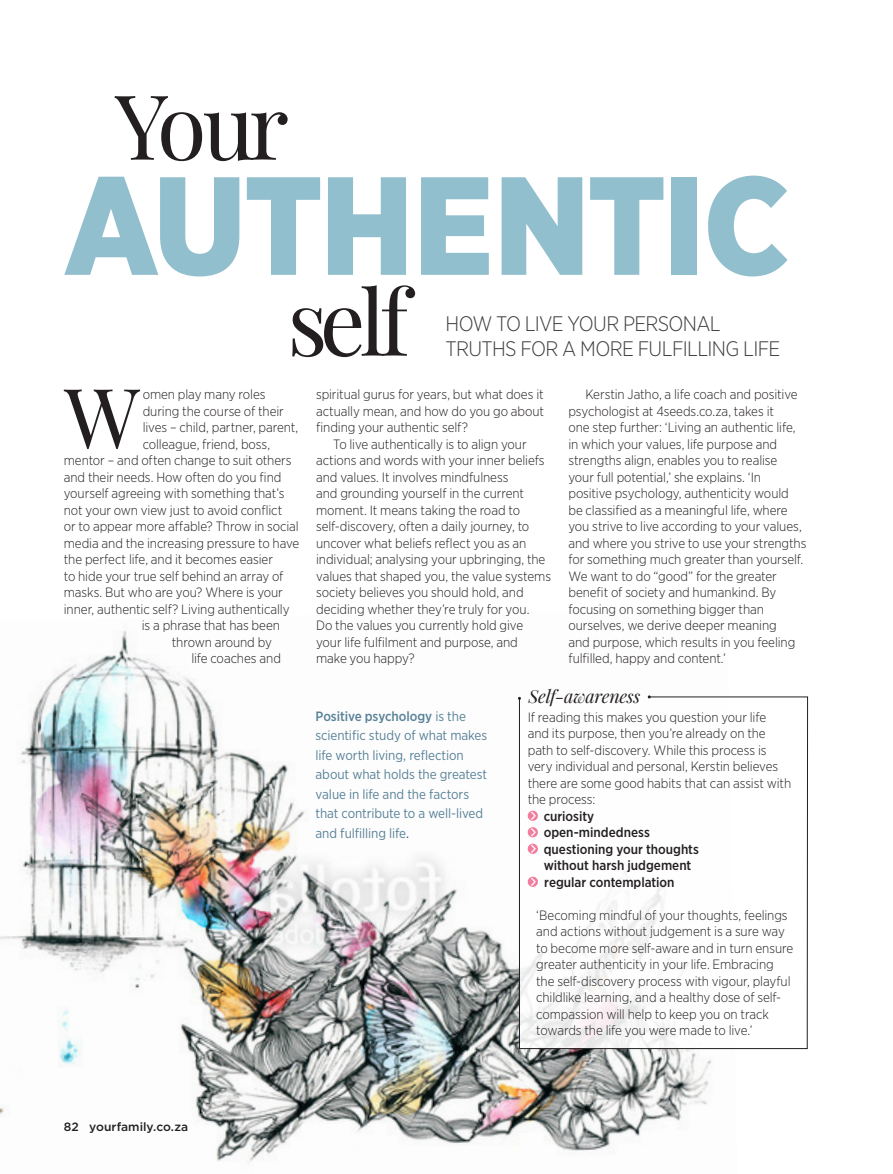
<style>
.page{position:relative;width:893px;height:1174px;background:#fff}
.page>*{position:absolute;margin:0;border:0;box-sizing:border-box;transform-origin:0 0}
.bodytext_no_indent{font:900 139.35px "Gotham Narrow";letter-spacing:-.015em;color:#92bfce}
.bodytext_no_indent-2{font:90px "Playfair Display";letter-spacing:-.065em;color:#231f20}
.bodytext_no_indent-3{font:83.4px "Playfair Display";color:#231f20}
.intro_after_headline{font:300 21px "Gotham Narrow";letter-spacing:-.035em;color:#3e3e3f}
.bodytext_no_indent-4{font:italic 18px "Playfair Display";letter-spacing:-.015em;color:#231f20}
.bodytext_no_indent-5{font:300 13.5px/16.5px "Gotham Narrow";letter-spacing:-.005em;color:#231f20}
.bodytext_with_indent{font:300 13.5px/16.5px "Gotham Narrow";letter-spacing:-.005em;color:#231f20}
.bodytext_no_indent-6{font:13.5px/19.5px "Gotham Narrow";letter-spacing:-.01em;color:#598298}
.bodytext_no_indent-7{font:500 13.5px/16.5px "Gotham Narrow";color:#231f20}
.caption_larger{font:500 12px "Gotham";color:#231f20}
.s1{font-weight:500}
.s2{color:#1c587a}
</style>
<div class="page">
<img style="left:0;top:630px;width:737px;height:533px">
<svg style="left:519px;top:696px;width:289px;height:353px"></svg>
<svg style="left:528px;top:810px;width:10px;height:11px"></svg>
<svg style="left:528px;top:827px;width:10px;height:10px"></svg>
<svg style="left:528px;top:843px;width:10px;height:11px"></svg>
<svg style="left:528px;top:876px;width:10px;height:11px"></svg>
<p class="bodytext_no_indent-2" style="left:115px;top:70px;width:175px">Your</p>
<p class="bodytext_no_indent" style="left:64px;top:134px;width:727px">AUTHENTIC</p>
<p class="intro_after_headline" style="left:446px;top:310px;width:277px">HOW TO LIVE YOUR PERSONAL</p>
<p class="intro_after_headline" style="left:446px;top:336px;width:336px">TRUTHS FOR A MORE FULFILLING LIFE</p>
<p class="bodytext_no_indent-2" style="left:287px;top:266px;width:124px">self</p>
<p class="bodytext_no_indent-3" style="left:64px;top:365px;width:77px">W</p>
<p class="bodytext_no_indent-5" style="left:143px;top:386px;width:124px">omen play many roles</p>
<p class="bodytext_no_indent-5" style="left:143px;top:402px;width:143px">during the course of their</p>
<p class="bodytext_no_indent-5" style="left:143px;top:419px;width:157px">lives – child, partner, parent,</p>
<p class="bodytext_no_indent-5" style="left:143px;top:435px;width:129px">colleague, friend, boss,</p>
<p class="bodytext_no_indent-5" style="left:64px;top:452px;width:229px">mentor – and often change to suit others</p>
<p class="bodytext_no_indent-5" style="left:64px;top:468px;width:219px">and their needs. How often do you find</p>
<p class="bodytext_no_indent-5" style="left:64px;top:485px;width:222px">yourself agreeing with something that’s</p>
<p class="bodytext_no_indent-5" style="left:64px;top:501px;width:220px">not your own view just to avoid conflict</p>
<p class="bodytext_no_indent-5" style="left:64px;top:518px;width:236px">or to appear more affable? Throw in social</p>
<p class="bodytext_no_indent-5" style="left:64px;top:534px;width:237px">media and the increasing pressure to have</p>
<p class="bodytext_no_indent-5" style="left:64px;top:551px;width:211px">the perfect life, and it becomes easier</p>
<p class="bodytext_no_indent-5" style="left:64px;top:567px;width:221px">to hide your true self behind an array of</p>
<p class="bodytext_no_indent-5" style="left:64px;top:584px;width:221px">masks. But who are you? Where is your</p>
<p class="bodytext_no_indent-5" style="left:64px;top:600px;width:227px">inner, authentic self? Living authentically</p>
<p class="bodytext_no_indent-5" style="left:142px;top:617px;width:140px">is a phrase that has been</p>
<p class="bodytext_no_indent-5" style="left:172px;top:633px;width:102px">thrown around by</p>
<p class="bodytext_no_indent-5" style="left:191px;top:650px;width:91px">life coaches and</p>
<p class="bodytext_no_indent-5" style="left:316px;top:386px;width:230px;text-align:justify">spiritual gurus for years, but what does it actually mean, and how do you go about finding your authentic self?</p>
<p class="bodytext_with_indent" style="left:316px;top:435px;width:236px;text-indent:17px">To live authentically is to align your actions and words with your inner beliefs and values. It involves mindfulness<br>and grounding yourself in the current moment. It means taking the road to self-discovery, often a daily journey, to uncover what beliefs reflect you as an individual; analysing your upbringing, the values that shaped you, the value systems society believes you should hold, and deciding whether they’re truly for you.<br>Do the values you currently hold give your life fulfilment and purpose, and make you happy?</p>
<p class="bodytext_with_indent" style="left:568px;top:386px;width:239px;text-indent:17px">Kerstin Jatho, a life coach and positive psychologist at 4seeds.co.za, takes it<br>one step further: ‘Living an authentic life, in which your values, life purpose and strengths align, enables you to realise<br>your full potential,’ she explains. ‘In positive psychology, authenticity would be classified as a meaningful life, where you strive to live according to your values, and where you strive to use your strengths for something much greater than yourself.<br>We want to do “good” for the greater benefit of society and humankind. By focusing on something bigger than ourselves, we derive deeper meaning<br>and purpose, which results in you feeling fulfilled, happy and content.’</p>
<p class="bodytext_no_indent-4" style="left:529px;top:684px;width:113px">Self-awareness</p>
<p class="bodytext_no_indent-6" style="left:316px;top:706px;width:173px"><span class="s1">Positive psychology</span> is the scientific study of what makes life worth living, reflection about what holds the greatest value in life and the factors that contribute to a well-lived and fulfilling life<span class="s2">.</span></p>
<p class="bodytext_no_indent-5" style="left:528px;top:708px;width:265px">If reading this makes you question your life<br>and its purpose, then you’re already on the path to self-discovery. While this process is very individual and personal, Kerstin believes there are some good habits that can assist with the process:</p>
<p class="bodytext_no_indent-7" style="left:544px;top:807px;width:52px">curiosity</p>
<p class="bodytext_no_indent-7" style="left:544px;top:824px;width:108px">open-mindedness</p>
<p class="bodytext_no_indent-7" style="left:544px;top:840px;width:157px">questioning your thoughts without harsh judgement</p>
<p class="bodytext_no_indent-7" style="left:544px;top:873px;width:132px">regular contemplation</p>
<p class="bodytext_no_indent-5" style="left:536px;top:906px;width:259px">‘Becoming mindful of your thoughts, feelings and actions without judgement is a sure way to become more self-aware and in turn ensure greater authenticity in your life. Embracing the self-discovery process with vigour, playful childlike learning, and a healthy dose of self&shy;compassion will help to keep you on track towards the life you were made to live.’</p>
<p class="caption_larger" style="left:64px;top:1119px;width:126px">82 yourfamily.co.za</p>
</div>
